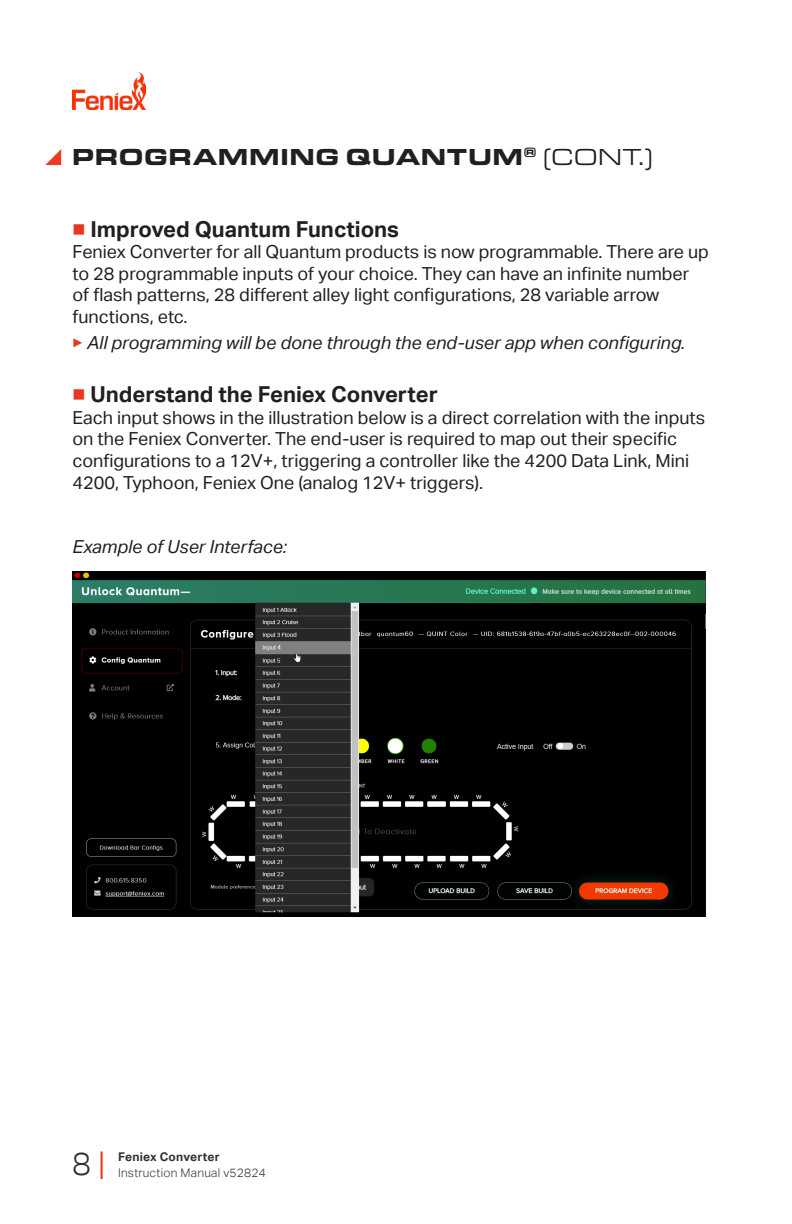
<style>
.page{position:relative;width:792px;height:1224px;background:#fff}
.page>*{position:absolute;margin:0;border:0;box-sizing:border-box;transform-origin:0 0}
.t1{font:300 32px "Aktiv Grotesk";color:#323031}
.t2{font:900 24px "Eurostile Ext";color:#231f20}
.t3{font:700 22px "Aktiv Grotesk";color:#231f20}
.t4{font:18px/21.6px "Aktiv Grotesk";color:#231f20}
.t5{font:italic 18px "Aktiv Grotesk";color:#231f20}
.t6{font:300 12px "Aktiv Grotesk";letter-spacing:.02em;color:#323031}
.t7{font:700 12px "Aktiv Grotesk";letter-spacing:.02em;color:#323031}
.s1{font-weight:400}
.s2{color:#e93625}
.s3{font-weight:700;font-style:normal;color:#e93625}
.s4{color:#ea3000}
</style>
<div class="page">
<img style="left:72px;top:72px;width:73px;height:37px">
<img style="left:72px;top:572px;width:633px;height:345px">
<svg style="left:45px;top:149px;width:16px;height:16px"></svg>
<p class="t2" style="left:72px;top:139px;width:583px">PROGRAMMING QUANTUM<sup>®</sup> <span class="s1">(CONT.)</span></p>
<p class="t3" style="left:72px;top:216px;width:328px"><span class="s2">■</span> Improved Quantum Functions</p>
<p class="t4" style="left:72px;top:241px;width:638px">Feniex Converter for all Quantum products is now programmable. There are up to 28 programmable inputs of your choice. They can have an infinite number of flash patterns, 28 different alley light configurations, 28 variable arrow functions, etc.</p>
<p class="t5" style="left:72px;top:333px;width:614px"><span class="s3">▶</span> All programming will be done through the end-user app when configuring.</p>
<p class="t3" style="left:72px;top:382px;width:367px"><span class="s2">■</span> Understand the Feniex Converter</p>
<p class="t4" style="left:72px;top:407px;width:634px">Each input shows in the illustration below is a direct correlation with the inputs on the Feniex Converter. The end-user is required to map out their specific configurations to a 12V+, triggering a controller like the 4200 Data Link, Mini 4200, Typhoon, Feniex One (analog 12V+ triggers).</p>
<p class="t5" style="left:72px;top:537px;width:216px">Example of User Interface:</p>
<h1 class="t1" style="left:72px;top:1145px;width:34px">8<span class="s4">|</span></h1>
<p class="t7" style="left:118px;top:1149px;width:103px">Feniex Converter</p>
<p class="t6" style="left:118px;top:1165px;width:149px">Instruction Manual v52824</p>
</div>
